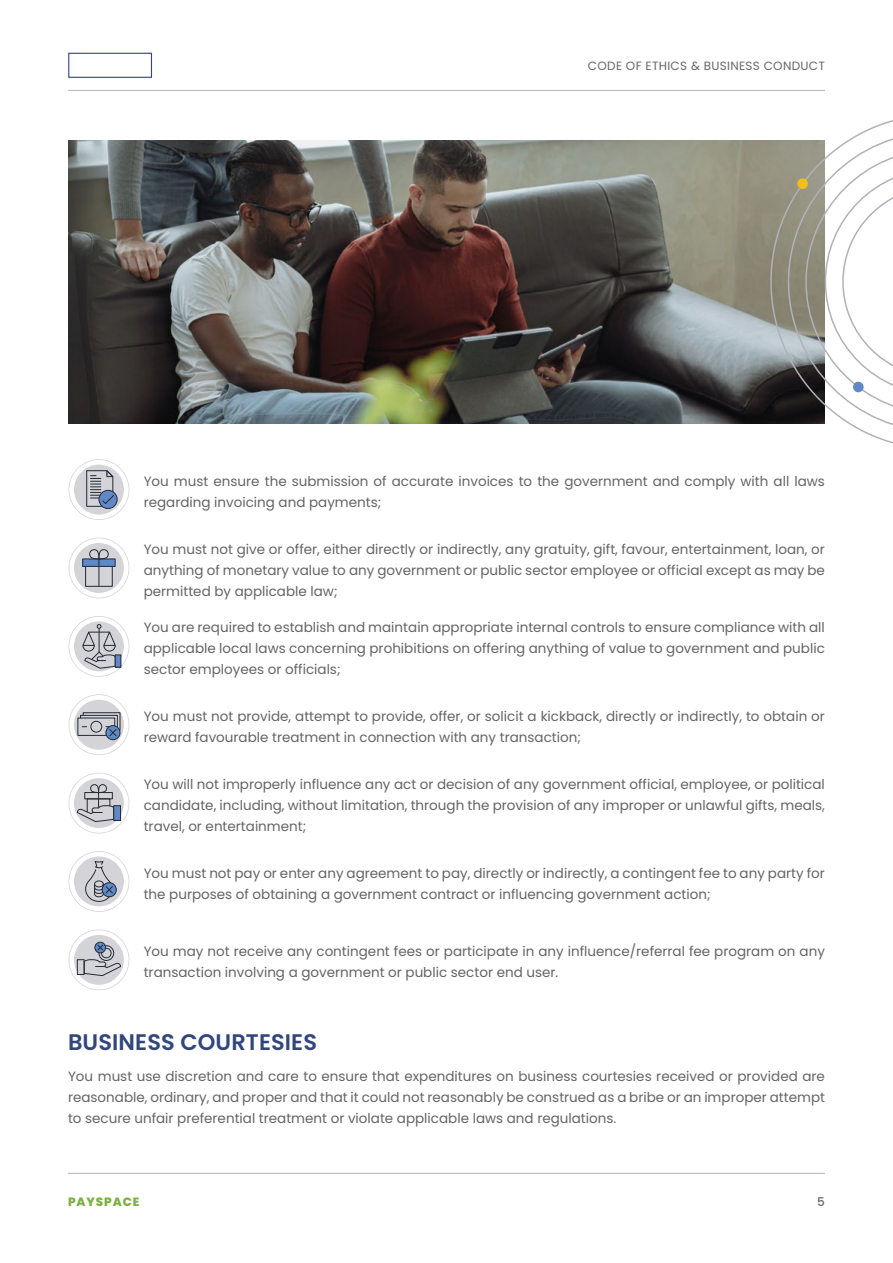
<style>
.page{position:relative;width:893px;height:1263px;background:#fff}
.page>*{position:absolute;margin:0;border:0;box-sizing:border-box;transform-origin:0 0}
.t1{font:600 22.5px "Poppins";letter-spacing:.005em;color:#31457e}
.t2{font:13.5px/21px "Poppins";color:#636466}
.t3{font:12px "Poppins";letter-spacing:.025em;color:#66676d}
.t4{font:800 12px "Poppins";letter-spacing:.075em;color:#7bb13e}
.t5{font:500 12px "Poppins";color:#66676d}
</style>
<div class="page">
<img style="left:68px;top:140px;width:702px;height:283px">
<svg style="left:770px;top:120px;width:123px;height:324px"></svg>
<div style="left:797px;top:178px;width:11px;height:11px;background:#f2be1a;border-radius:50%"></div>
<div style="left:853px;top:382px;width:11px;height:10px;background:#5f89c7;border-radius:50%"></div>
<hr style="left:68px;top:90px;width:757px;height:1px;background:#b0b1ba">
<hr style="left:68px;top:1173px;width:757px;height:1px;background:#b0b1ba">
<div style="left:68px;top:53px;width:84px;height:25px;border:1px solid #31457e"></div>
<svg style="left:69px;top:459px;width:60px;height:61px"></svg>
<svg style="left:69px;top:538px;width:60px;height:60px"></svg>
<svg style="left:69px;top:616px;width:60px;height:61px"></svg>
<svg style="left:69px;top:694px;width:60px;height:61px"></svg>
<svg style="left:69px;top:773px;width:60px;height:60px"></svg>
<div style="left:114px;top:806px;width:7px;height:14px;background:#5f89c7"></div>
<div style="left:113px;top:805px;width:8px;height:16px;border:1px solid #222a35"></div>
<svg style="left:69px;top:851px;width:60px;height:61px"></svg>
<svg style="left:69px;top:929px;width:60px;height:61px"></svg>
<p class="t3" style="left:588px;top:59px;width:238px">CODE OF ETHICS &amp; BUSINESS CONDUCT</p>
<p class="t2" style="left:144px;top:471px;width:683px">You must ensure the submission of accurate invoices to the government and comply with all laws regarding invoicing and payments;</p>
<p class="t2" style="left:144px;top:539px;width:683px;text-align:justify">You must not give or offer, either directly or indirectly, any gratuity, gift, favour, entertainment, loan, or anything of monetary value to any government or public sector employee or official except as may be permitted by applicable law;</p>
<p class="t2" style="left:144px;top:617px;width:683px;text-align:justify">You are required to establish and maintain appropriate internal controls to ensure compliance with all applicable local laws concerning prohibitions on offering anything of value to government and public sector employees or officials;</p>
<p class="t2" style="left:144px;top:706px;width:683px">You must not provide, attempt to provide, offer, or solicit a kickback, directly or indirectly, to obtain or reward favourable treatment in connection with any transaction;</p>
<p class="t2" style="left:144px;top:774px;width:683px;text-align:justify">You will not improperly influence any act or decision of any government official, employee, or political candidate, including, without limitation, through the provision of any improper or unlawful gifts, meals, travel, or entertainment;</p>
<p class="t2" style="left:144px;top:863px;width:683px">You must not pay or enter any agreement to pay, directly or indirectly, a contingent fee to any party for the purposes of obtaining a government contract or influencing government action;</p>
<p class="t2" style="left:144px;top:941px;width:683px">You may not receive any contingent fees or participate in any influence/referral fee program on any transaction involving a government or public sector end user.</p>
<h1 class="t1" style="left:68px;top:1029px;width:251px">BUSINESS COURTESIES</h1>
<p class="t2" style="left:68px;top:1065px;width:758px;text-align:justify">You must use discretion and care to ensure that expenditures on business courtesies received or provided are reasonable, ordinary, and proper and that it could not reasonably be construed as a bribe or an improper attempt to secure unfair preferential treatment or violate applicable laws and regulations.</p>
<p class="t4" style="left:68px;top:1195px;width:73px">PAYSPACE</p>
<p class="t5" style="left:817px;top:1195px;width:9px">5</p>
</div>
